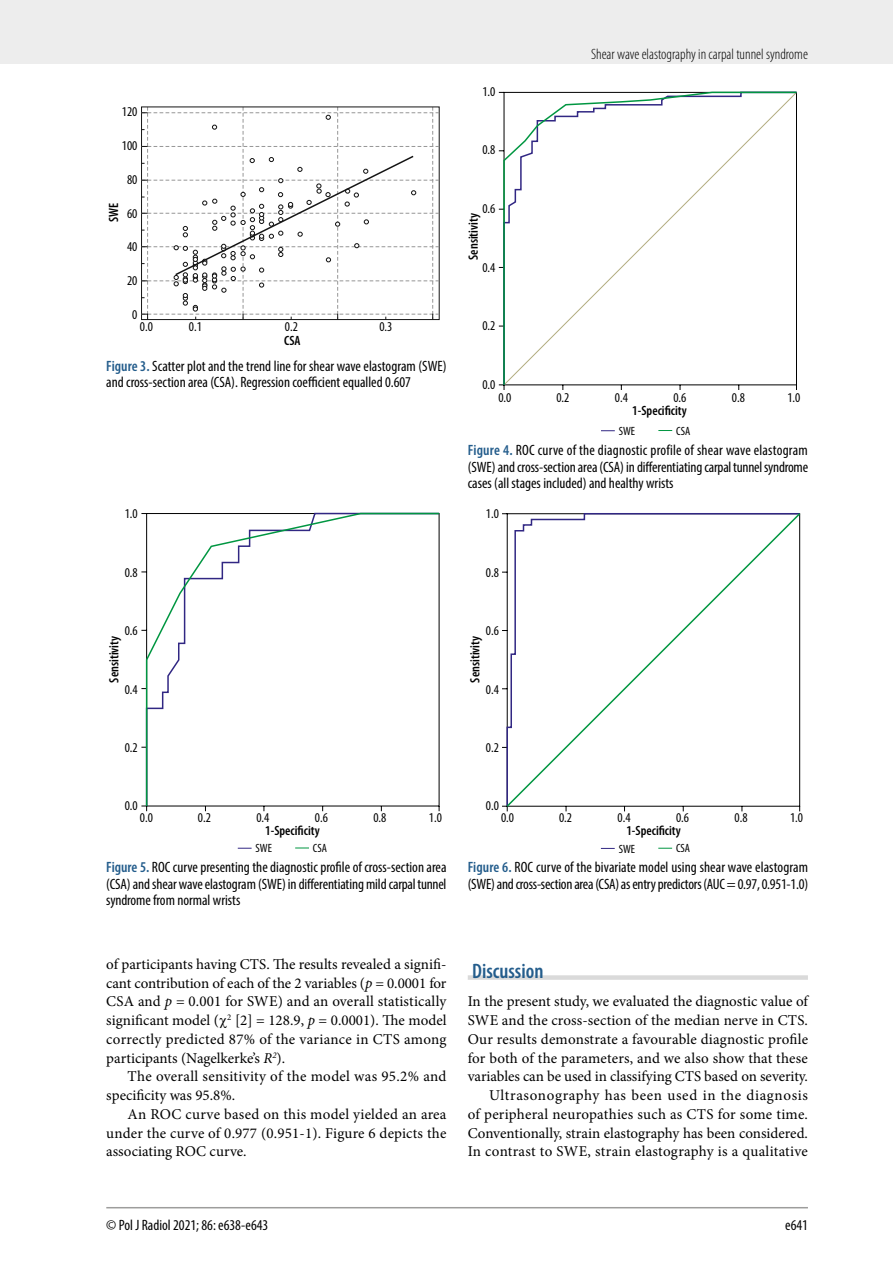
<style>
.page{position:relative;width:893px;height:1263px;background:#fff}
.page>*{position:absolute;margin:0;border:0;box-sizing:border-box;transform-origin:0 0}
.t1{font:600 condensed 21px "Myriad Pro";color:#245d8c}
.t2{font:15px/18.8px "Minion Pro";letter-spacing:.01em;color:#000;text-align:justify}
.t3{font:condensed 15px/16.5px "Myriad Pro";color:#000}
.t4{font:300 condensed 15px "Myriad Pro";color:#000}
.t5{font:condensed 13.5px "Myriad Pro";color:#000}
.t6{font:600 condensed 13.5px "Myriad Pro";color:#000}
.t7{font:condensed 12px "Myriad Pro";color:#000}
.s1{font-weight:600;color:#245d8c}
.s2{font-style:italic}
</style>
<div class="page">
<div style="left:0;top:0;width:893px;height:64px;background:#ededed"></div>
<hr style="left:106px;top:1207px;width:702px;height:1px;background:#9d9d9c">
<div style="left:468px;top:975px;width:340px;height:5px;background:#dadada"></div>
<svg style="left:145px;top:512px;width:295px;height:295px"></svg>
<svg style="left:505px;top:513px;width:296px;height:295px"></svg>
<svg style="left:142px;top:107px;width:297px;height:213px"></svg>
<svg style="left:502px;top:91px;width:295px;height:295px"></svg>
<svg style="left:601px;top:430px;width:14px;height:1px"></svg>
<svg style="left:658px;top:430px;width:14px;height:1px"></svg>
<svg style="left:238px;top:848px;width:14px;height:1px"></svg>
<svg style="left:295px;top:847px;width:14px;height:1px"></svg>
<svg style="left:601px;top:848px;width:14px;height:1px"></svg>
<svg style="left:658px;top:848px;width:14px;height:1px"></svg>
<p class="t5" style="left:122px;top:104px;width:17px">120</p>
<p class="t5" style="left:122px;top:138px;width:17px">100</p>
<p class="t5" style="left:127px;top:171px;width:12px">80</p>
<p class="t5" style="left:127px;top:205px;width:12px">60</p>
<p class="t5" style="left:127px;top:239px;width:12px">40</p>
<p class="t5" style="left:127px;top:273px;width:12px">20</p>
<p class="t5" style="left:132px;top:306px;width:7px">0</p>
<p class="t6" style="left:105px;top:222px;width:21px;rotate:-90deg">SWE</p>
<p class="t5" style="left:140px;top:319px;width:15px">0.0</p>
<p class="t5" style="left:189px;top:319px;width:15px">0.1</p>
<p class="t5" style="left:285px;top:319px;width:15px">0.2</p>
<p class="t5" style="left:379px;top:319px;width:15px">0.3</p>
<p class="t6" style="left:284px;top:332px;width:18px">CSA</p>
<p class="t3" style="left:106px;top:357px;width:342px"><span class="s1">Figure 3.</span> Scatter plot and the trend line for shear wave elastogram (SWE) and cross-section area (CSA). Regression coefficient equalled 0.607</p>
<p class="t5" style="left:125px;top:506px;width:15px">1.0</p>
<p class="t5" style="left:125px;top:564px;width:15px">0.8</p>
<p class="t5" style="left:482px;top:83px;width:15px">1.0</p>
<p class="t5" style="left:482px;top:142px;width:15px">0.8</p>
<p class="t5" style="left:482px;top:200px;width:15px">0.6</p>
<p class="t6" style="left:465px;top:260px;width:48px;rotate:-90deg">Sensitivity</p>
<p class="t5" style="left:482px;top:259px;width:15px">0.4</p>
<p class="t5" style="left:482px;top:318px;width:15px">0.2</p>
<p class="t5" style="left:482px;top:376px;width:15px">0.0</p>
<p class="t4" style="left:591px;top:45px;width:218px">Shear wave elastography in carpal tunnel syndrome</p>
<p class="t5" style="left:498px;top:389px;width:15px">0.0</p>
<p class="t5" style="left:556px;top:389px;width:15px">0.2</p>
<p class="t5" style="left:615px;top:389px;width:15px">0.4</p>
<p class="t5" style="left:673px;top:389px;width:15px">0.6</p>
<p class="t5" style="left:732px;top:389px;width:15px">0.8</p>
<p class="t5" style="left:787px;top:389px;width:15px">1.0</p>
<p class="t6" style="left:632px;top:403px;width:56px">1-Specificity</p>
<p class="t7" style="left:619px;top:424px;width:18px">SWE</p>
<p class="t7" style="left:676px;top:423px;width:16px">CSA</p>
<p class="t3" style="left:468px;top:442px;width:342px;text-align:justify"><span class="s1">Figure 4.</span> ROC curve of the diagnostic profile of shear wave elastogram (SWE) and cross-section area (CSA) in differentiating carpal tunnel syndrome cases (all stages included) and healthy wrists</p>
<p class="t5" style="left:486px;top:506px;width:15px">1.0</p>
<p class="t5" style="left:486px;top:564px;width:15px">0.8</p>
<p class="t5" style="left:486px;top:622px;width:15px">0.6</p>
<p class="t5" style="left:125px;top:622px;width:15px">0.6</p>
<p class="t6" style="left:106px;top:683px;width:48px;rotate:-90deg">Sensitivity</p>
<p class="t6" style="left:467px;top:683px;width:48px;rotate:-90deg">Sensitivity</p>
<p class="t5" style="left:125px;top:681px;width:15px">0.4</p>
<p class="t5" style="left:486px;top:681px;width:15px">0.4</p>
<p class="t5" style="left:125px;top:739px;width:15px">0.2</p>
<p class="t5" style="left:486px;top:739px;width:15px">0.2</p>
<p class="t5" style="left:125px;top:798px;width:15px">0.0</p>
<p class="t5" style="left:486px;top:798px;width:15px">0.0</p>
<p class="t5" style="left:140px;top:809px;width:15px">0.0</p>
<p class="t5" style="left:198px;top:809px;width:15px">0.2</p>
<p class="t5" style="left:256px;top:809px;width:15px">0.4</p>
<p class="t5" style="left:315px;top:809px;width:15px">0.6</p>
<p class="t5" style="left:373px;top:809px;width:15px">0.8</p>
<p class="t5" style="left:429px;top:809px;width:15px">1.0</p>
<p class="t6" style="left:265px;top:822px;width:56px">1-Specificity</p>
<p class="t5" style="left:501px;top:809px;width:15px">0.0</p>
<p class="t5" style="left:559px;top:809px;width:15px">0.2</p>
<p class="t5" style="left:618px;top:809px;width:15px">0.4</p>
<p class="t5" style="left:676px;top:809px;width:15px">0.6</p>
<p class="t5" style="left:735px;top:809px;width:15px">0.8</p>
<p class="t5" style="left:790px;top:809px;width:15px">1.0</p>
<p class="t6" style="left:626px;top:822px;width:56px">1-Specificity</p>
<p class="t7" style="left:256px;top:841px;width:18px">SWE</p>
<p class="t7" style="left:313px;top:841px;width:16px">CSA</p>
<p class="t7" style="left:619px;top:841px;width:18px">SWE</p>
<p class="t7" style="left:676px;top:841px;width:16px">CSA</p>
<p class="t3" style="left:106px;top:859px;width:342px;text-align:justify"><span class="s1">Figure 5.</span> ROC curve presenting the diagnostic profile of cross-section area (CSA) and shear wave elastogram (SWE) in differentiating mild carpal tunnel syndrome from normal wrists</p>
<p class="t2" style="left:106px;top:955px;width:342px">of participants having CTS. The results revealed a signifi&shy;cant contribution of each of the 2 variables (<span class="s2">p</span> = 0.0001 for CSA and <span class="s2">p</span> = 0.001 for SWE) and an overall statistically significant model ( <sup>2</sup> [2] = 128.9, <span class="s2">p</span> = 0.0001). The model correctly predicted 87% of the variance in CTS among participants (Nagelkerke’s <span class="s2">R</span><sup>2</sup>).</p>
<p class="t2" style="left:106px;top:1067px;width:342px;text-indent:21px">The overall sensitivity of the model was 95.2% and specificity was 95.8%.</p>
<p class="t2" style="left:106px;top:1105px;width:342px;text-indent:21px">An ROC curve based on this model yielded an area under the curve of 0.977 (0.951-1). Figure 6 depicts the associating ROC curve.</p>
<p class="t3" style="left:468px;top:859px;width:342px"><span class="s1">Figure 6.</span> ROC curve of the bivariate model using shear wave elastogram (SWE) and cross-section area (CSA) as entry predictors (AUC = 0.97, 0.951-1.0)</p>
<h1 class="t1" style="left:472px;top:958px;width:73px">Discussion</h1>
<p class="t2" style="left:468px;top:992px;width:342px;text-align:right">In the present study, we evaluated the diagnostic value of SWE and the cross-section of the median nerve in CTS.<br>Our results demonstrate a favourable diagnostic profile for both of the parameters, and we also show that these variables can be used in classifying CTS based on severity.<br>Ultrasonography has been used in the diagnosis<br>of peripheral neuropathies such as CTS for some time.<br>Conventionally, strain elastography has been considered.<br>In contrast to SWE, strain elastography is a qualitative</p>
<p class="t3" style="left:106px;top:1216px;width:164px">© Pol J Radiol 2021; 86: e638-e643</p>
<p class="t3" style="left:785px;top:1216px;width:24px">e641</p>
</div>
